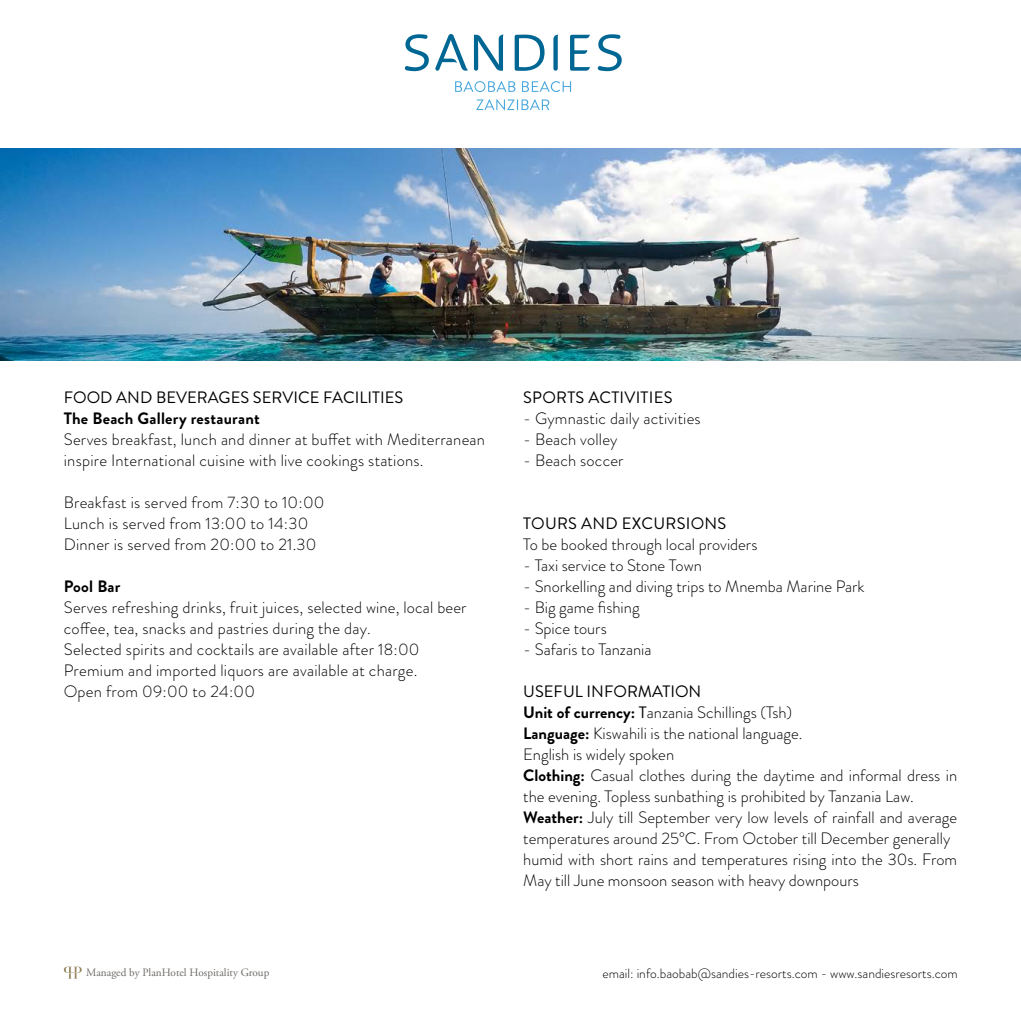
<style>
.page{position:relative;width:1021px;height:1021px;background:#fff}
.page>*{position:absolute;margin:0;border:0;box-sizing:border-box;transform-origin:0 0}
.t1{font:300 16.5px/21px "Brandon Grotesque";color:#000}
.t2{font:16.5px "Brandon Grotesque";letter-spacing:.005em;color:#000}
.t3{font:700 16.5px "Brandon Grotesque";letter-spacing:.015em;color:#000}
.t4{font:300 13.5px "Brandon Grotesque";color:#000}
.t5{font:11.25px "Adobe Garamond Pro";color:#6e6b68}
.s1{font-weight:400}
.s2{font-weight:700}
</style>
<div class="page">
<svg style="left:405px;top:34px;width:24px;height:37px"></svg>
<svg style="left:597px;top:34px;width:24px;height:37px"></svg>
<svg style="left:514px;top:35px;width:30px;height:36px"></svg>
<svg style="left:474px;top:35px;width:29px;height:36px"></svg>
<svg style="left:553px;top:35px;width:5px;height:36px"></svg>
<svg style="left:570px;top:34px;width:19px;height:37px"></svg>
<svg style="left:435px;top:34px;width:33px;height:37px"></svg>
<svg style="left:455px;top:81px;width:60px;height:11px"></svg>
<svg style="left:522px;top:81px;width:49px;height:11px"></svg>
<svg style="left:476px;top:99px;width:73px;height:11px"></svg>
<img style="left:0;top:148px;width:1020px;height:213px">
<svg style="left:64px;top:966px;width:18px;height:12px"></svg>
<p class="t2" style="left:64px;top:386px;width:341px">FOOD AND BEVERAGES SERVICE FACILITIES</p>
<p class="t3" style="left:64px;top:407px;width:198px">The Beach Gallery restaurant</p>
<p class="t1" style="left:64px;top:429px;width:423px">Serves breakfast, lunch and dinner at buffet with Mediterranean inspire International cuisine with live cookings stations.</p>
<p class="t1" style="left:64px;top:492px;width:262px">Breakfast is served from 7:30 to 10:00<br>Lunch is served from 13:00 to 14:30<br>Dinner is served from 20:00 to 21.30</p>
<p class="t3" style="left:64px;top:575px;width:58px">Pool Bar</p>
<p class="t1" style="left:64px;top:597px;width:404px">Serves refreshing drinks, fruit juices, selected wine, local beer coffee, tea, snacks and pastries during the day.<br>Selected spirits and cocktails are available after 18:00<br>Premium and imported liquors are available at charge.<br>Open from 09:00 to 24:00</p>
<p class="t2" style="left:523px;top:386px;width:151px">SPORTS ACTIVITIES</p>
<p class="t1" style="left:523px;top:408px;width:179px">- Gymnastic daily activities</p>
<p class="t1" style="left:523px;top:429px;width:96px">- Beach volley</p>
<p class="t1" style="left:523px;top:450px;width:102px">- Beach soccer</p>
<p class="t2" style="left:523px;top:512px;width:205px">TOURS AND EXCURSIONS</p>
<p class="t1" style="left:523px;top:534px;width:236px">To be booked through local providers</p>
<p class="t1" style="left:523px;top:555px;width:180px">- Taxi service to Stone Town</p>
<p class="t1" style="left:523px;top:576px;width:343px">- Snorkelling and diving trips to Mnemba Marine Park</p>
<p class="t1" style="left:523px;top:597px;width:118px">- Big game fishing</p>
<p class="t1" style="left:523px;top:618px;width:85px">- Spice tours</p>
<p class="t1" style="left:523px;top:639px;width:130px">- Safaris to Tanzania</p>
<p class="t1" style="left:523px;top:681px;width:435px"><span class="s1">USEFUL INFORMATION<br></span><span class="s2">Unit of currency:</span> <span class="s1">T</span>anzania Schillings (Tsh)<br><span class="s2">Language:</span> Kiswahili is the national language.<br>English is widely spoken<br><span class="s2">Clothing:</span> Casual clothes during the daytime and informal dress in the evening. Topless sunbathing is prohibited by Tanzania Law.<br><span class="s2">Weather:</span> July till September very low levels of rainfall and average temperatures around 25°C. From October till December generally humid with short rains and temperatures rising into the 30s. From May till June monsoon season with heavy downpours</p>
<p class="t5" style="left:86px;top:965px;width:184px">Managed by PlanHotel Hospitality Group</p>
<p class="t4" style="left:602px;top:963px;width:357px">email: info.baobab@sandies-resorts.com - www.sandiesresorts.com</p>
</div>
